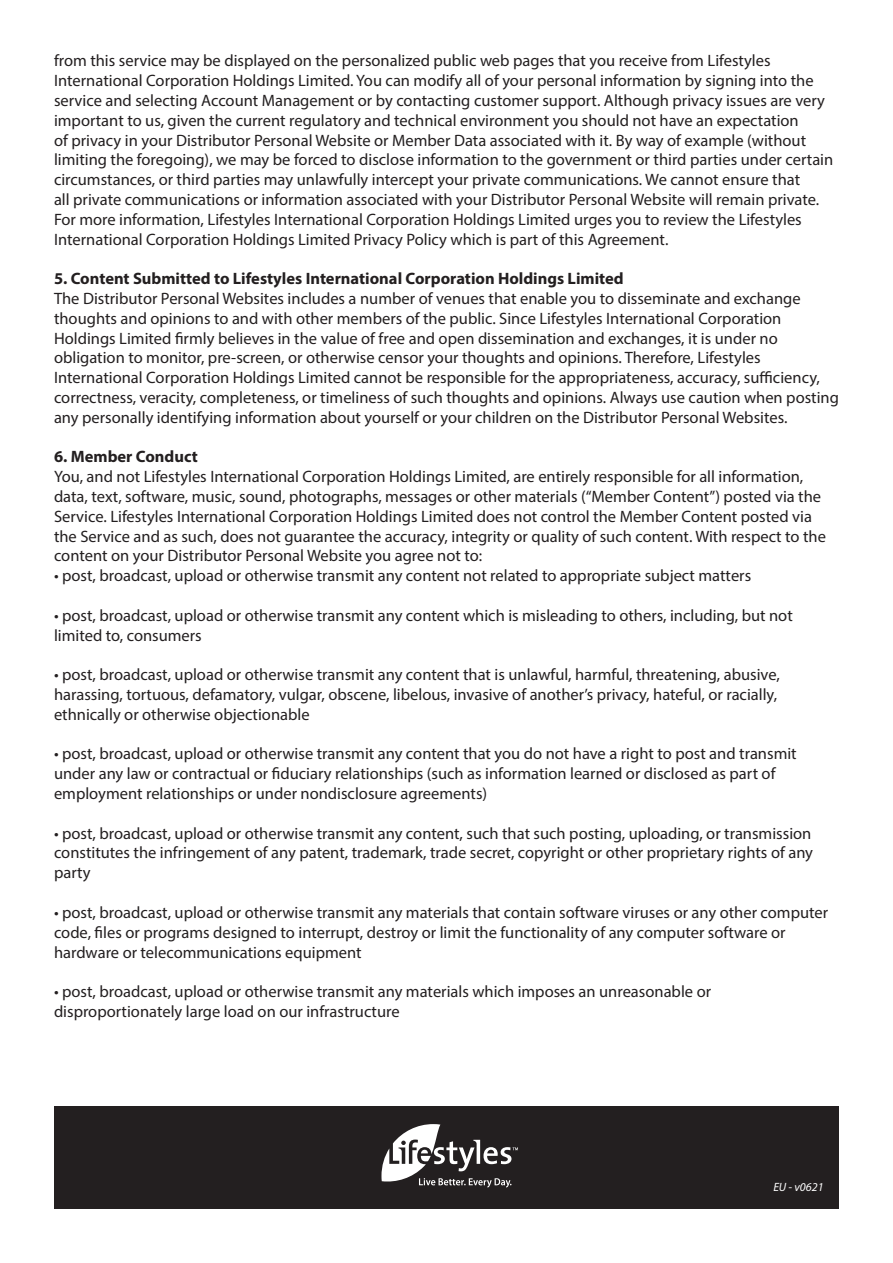
<style>
.page{position:relative;width:893px;height:1263px;background:#fff}
.page>*{position:absolute;margin:0;border:0;box-sizing:border-box;transform-origin:0 0}
.t1{font:16.5px/19.8px "Myriad Pro";color:#231f20}
.t2{font:700 16.5px "Myriad Pro";color:#231f20}
.t3{font:italic 12px "Myriad Pro";color:#fff}
</style>
<div class="page">
<div style="left:54px;top:1107px;width:785px;height:102px;background:#231f20"></div>
<svg style="left:381px;top:1124px;width:137px;height:63px"></svg>
<p class="t1" style="left:54px;top:51px;width:781px">from this service may be displayed on the personalized public web pages that you receive from Lifestyles International Corporation Holdings Limited. You can modify all of your personal information by signing into the service and selecting Account Management or by contacting customer support. Although privacy issues are very important to us, given the current regulatory and technical environment you should not have an expectation<br>of privacy in your Distributor Personal Website or Member Data associated with it. By way of example (without limiting the foregoing), we may be forced to disclose information to the government or third parties under certain circumstances, or third parties may unlawfully intercept your private communications. We cannot ensure that<br>all private communications or information associated with your Distributor Personal Website will remain private.<br>For more information, Lifestyles International Corporation Holdings Limited urges you to review the Lifestyles International Corporation Holdings Limited Privacy Policy which is part of this Agreement.</p>
<p class="t2" style="left:54px;top:268px;width:571px">5. Content Submitted to Lifestyles International Corporation Holdings Limited</p>
<p class="t1" style="left:54px;top:288px;width:786px">The Distributor Personal Websites includes a number of venues that enable you to disseminate and exchange thoughts and opinions to and with other members of the public. Since Lifestyles International Corporation Holdings Limited firmly believes in the value of free and open dissemination and exchanges, it is under no obligation to monitor, pre-screen, or otherwise censor your thoughts and opinions. Therefore, Lifestyles International Corporation Holdings Limited cannot be responsible for the appropriateness, accuracy, sufficiency, correctness, veracity, completeness, or timeliness of such thoughts and opinions. Always use caution when posting any personally identifying information about yourself or your children on the Distributor Personal Websites.</p>
<p class="t2" style="left:54px;top:446px;width:145px">6. Member Conduct</p>
<p class="t1" style="left:54px;top:466px;width:773px">You, and not Lifestyles International Corporation Holdings Limited, are entirely responsible for all information, data, text, software, music, sound, photographs, messages or other materials (“Member Content”) posted via the Service. Lifestyles International Corporation Holdings Limited does not control the Member Content posted via the Service and as such, does not guarantee the accuracy, integrity or quality of such content. With respect to the content on your Distributor Personal Website you agree not to:</p>
<p class="t1" style="left:54px;top:565px;width:699px">• post, broadcast, upload or otherwise transmit any content not related to appropriate subject matters</p>
<p class="t1" style="left:54px;top:605px;width:740px">• post, broadcast, upload or otherwise transmit any content which is misleading to others, including, but not limited to, consumers</p>
<p class="t1" style="left:54px;top:664px;width:727px">• post, broadcast, upload or otherwise transmit any content that is unlawful, harmful, threatening, abusive, harassing, tortuous, defamatory, vulgar, obscene, libelous, invasive of another’s privacy, hateful, or racially, ethnically or otherwise objectionable</p>
<p class="t1" style="left:54px;top:744px;width:744px">• post, broadcast, upload or otherwise transmit any content that you do not have a right to post and transmit under any law or contractual or fiduciary relationships (such as information learned or disclosed as part of employment relationships or under nondisclosure agreements)</p>
<p class="t1" style="left:54px;top:823px;width:760px;text-align:justify">• post, broadcast, upload or otherwise transmit any content, such that such posting, uploading, or transmission constitutes the infringement of any patent, trademark, trade secret, copyright or other proprietary rights of any party</p>
<p class="t1" style="left:54px;top:902px;width:776px">• post, broadcast, upload or otherwise transmit any materials that contain software viruses or any other computer code, files or programs designed to interrupt, destroy or limit the functionality of any computer software or hardware or telecommunications equipment</p>
<p class="t1" style="left:54px;top:981px;width:659px">• post, broadcast, upload or otherwise transmit any materials which imposes an unreasonable or disproportionately large load on our infrastructure</p>
<p class="t3" style="left:773px;top:1180px;width:52px">EU - v0621</p>
</div>
